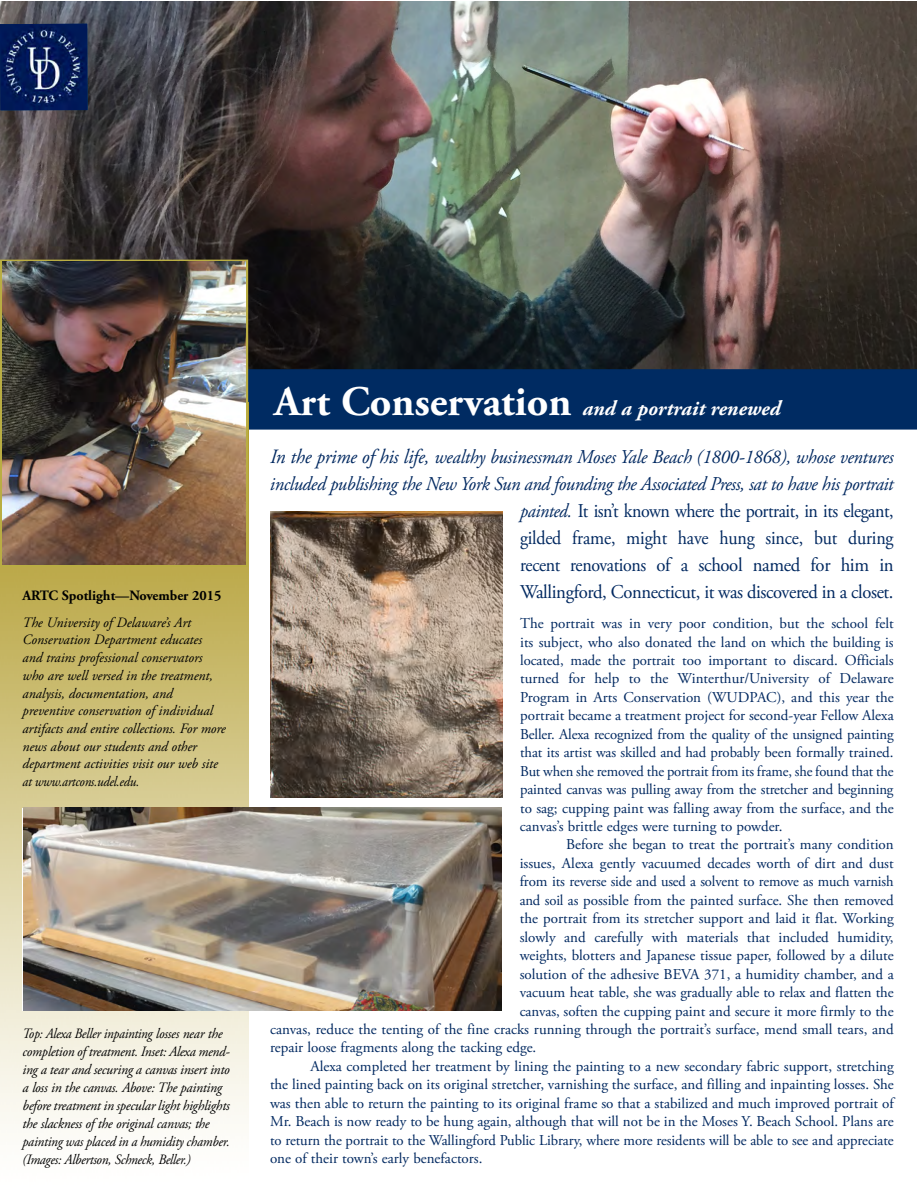
<style>
.page{position:relative;width:918px;height:1188px;background:#fff}
.page>*{position:absolute;margin:0;border:0;box-sizing:border-box;transform-origin:0 0}
.t1{font:italic 700 21px "Adobe Garamond Pro";color:#fff}
.t2{font:19.5px/27px "Adobe Garamond Pro";letter-spacing:-.02em;color:#002860;text-align:right;scale:.92 1}
.t3{font:15px/18.5px "Adobe Garamond Pro";color:#002860;text-align:justify}
.t4{font:italic 14.25px/17.7px "Adobe Garamond Pro";letter-spacing:-.015em;color:#000}
.t5{font:italic 14.25px/18px "Adobe Garamond Pro";letter-spacing:-.015em;color:#000;scale:.92 1}
.t6{font:700 14.25px "Adobe Garamond Pro";color:#000}
.s1{font-style:normal;font-size:42px}
.s2{font-style:italic;font-size:20.25px}
.s3{font-style:italic}
</style>
<div class="page">
<img style="left:0;top:2px;width:917px;height:367px">
<div style="left:239px;top:369px;width:678px;height:61px;background:#002b62"></div>
<svg style="left:0;top:24px;width:88px;height:87px"></svg>
<img style="left:0;top:24px;width:87px;height:86px">
<img style="left:0;top:567px;width:248px;height:563px">
<div style="left:0;top:260px;width:248px;height:307px;border:2px solid #b9ad43"></div>
<img style="left:2px;top:262px;width:244px;height:303px">
<img style="left:23px;top:808px;width:479px;height:202px">
<img style="left:270px;top:511px;width:232px;height:287px">
<p class="t6" style="left:23px;top:590px;width:201px">ARTC Spotlight—November 2015</p>
<p class="t4" style="left:23px;top:615px;width:205px">The University of Delaware’s Art Conservation Department educates<br>and trains professional conservators who are well versed in the treatment, analysis, documentation, and preventive conservation of individual artifacts and entire collections. For more news about our students and other department activities visit our web site at www.artcons.udel.edu.</p>
<p class="t5" style="left:22px;top:1026px;width:227px">Top: Alexa Beller inpainting losses near the completion of treatment. Inset: Alexa mend&shy;ing a tear and securing a canvas insert into a loss in the canvas. Above: The painting before treatment in specular light highlights the slackness of the original canvas; the painting was placed in a humidity chamber. (Images: Albertson, Schneck, Beller.)</p>
<h1 class="t1" style="left:274px;top:400px;width:508px"><span class="s1">Art Conservation</span> and a portrait renewed</h1>
<p class="t2" style="left:270px;top:445px;width:679px"><span class="s2">In the prime of his life,</span> <span class="s3">wealthy businessman Moses Yale Beach (1800-1868), whose ventures included publishing the New York Sun and founding the Associated Press, sat to have his portrait painted.</span> It isn’t known where the portrait, in its elegant,<br>gilded frame, might have hung since, but during<br>recent renovations of a school named for him in<br>Wallingford, Connecticut, it was discovered in a closet.</p>
<p class="t3" style="left:520px;top:615px;width:376px">The portrait was in very poor condition, but the school felt its subject, who also donated the land on which the building is located, made the portrait too important to discard. Officials turned for help to the Winterthur/University of Delaware Program in Arts Conservation (WUDPAC), and this year the portrait became a treatment project for second-year Fellow Alexa Beller. Alexa recognized from the quality of the unsigned painting that its artist was skilled and had probably been formally trained.<br>But when she removed the portrait from its frame, she found that the painted canvas was pulling away from the stretcher and beginning to sag; cupping paint was falling away from the surface, and the canvas’s brittle edges were turning to powder.</p>
<p class="t3" style="left:566px;top:837px;width:329px">Before she began to treat the portrait’s many condition</p>
<p class="t3" style="left:520px;top:855px;width:375px">issues, Alexa gently vacuumed decades worth of dirt and dust</p>
<p class="t3" style="left:520px;top:874px;width:375px">from its reverse side and used a solvent to remove as much varnish</p>
<p class="t3" style="left:520px;top:892px;width:375px">and soil as possible from the painted surface. She then removed</p>
<p class="t3" style="left:520px;top:911px;width:375px">the portrait from its stretcher support and laid it flat. Working</p>
<p class="t3" style="left:520px;top:929px;width:375px">slowly and carefully with materials that included humidity,</p>
<p class="t3" style="left:520px;top:948px;width:375px">weights, blotters and Japanese tissue paper, followed by a dilute</p>
<p class="t3" style="left:520px;top:966px;width:376px">solution of the adhesive BEVA 371, a humidity chamber, and a</p>
<p class="t3" style="left:520px;top:984px;width:375px">vacuum heat table, she was gradually able to relax and flatten the</p>
<p class="t3" style="left:520px;top:1003px;width:375px">canvas, soften the cupping paint and secure it more firmly to the</p>
<p class="t3" style="left:270px;top:1021px;width:625px">canvas, reduce the tenting of the fine cracks running through the portrait’s surface, mend small tears, and</p>
<p class="t3" style="left:270px;top:1040px;width:268px">repair loose fragments along the tacking edge.</p>
<p class="t3" style="left:311px;top:1058px;width:585px">Alexa completed her treatment by lining the painting to a new secondary fabric support, stretching</p>
<p class="t3" style="left:270px;top:1077px;width:625px">the lined painting back on its original stretcher, varnishing the surface, and filling and inpainting losses. She</p>
<p class="t3" style="left:270px;top:1095px;width:625px">was then able to return the painting to its original frame so that a stabilized and much improved portrait of</p>
<p class="t3" style="left:270px;top:1114px;width:625px">Mr. Beach is now ready to be hung again, although that will not be in the Moses Y. Beach School. Plans are</p>
<p class="t3" style="left:270px;top:1132px;width:625px">to return the portrait to the Wallingford Public Library, where more residents will be able to see and appreciate</p>
<p class="t3" style="left:270px;top:1151px;width:214px">one of their town’s early benefactors.</p>
</div>
